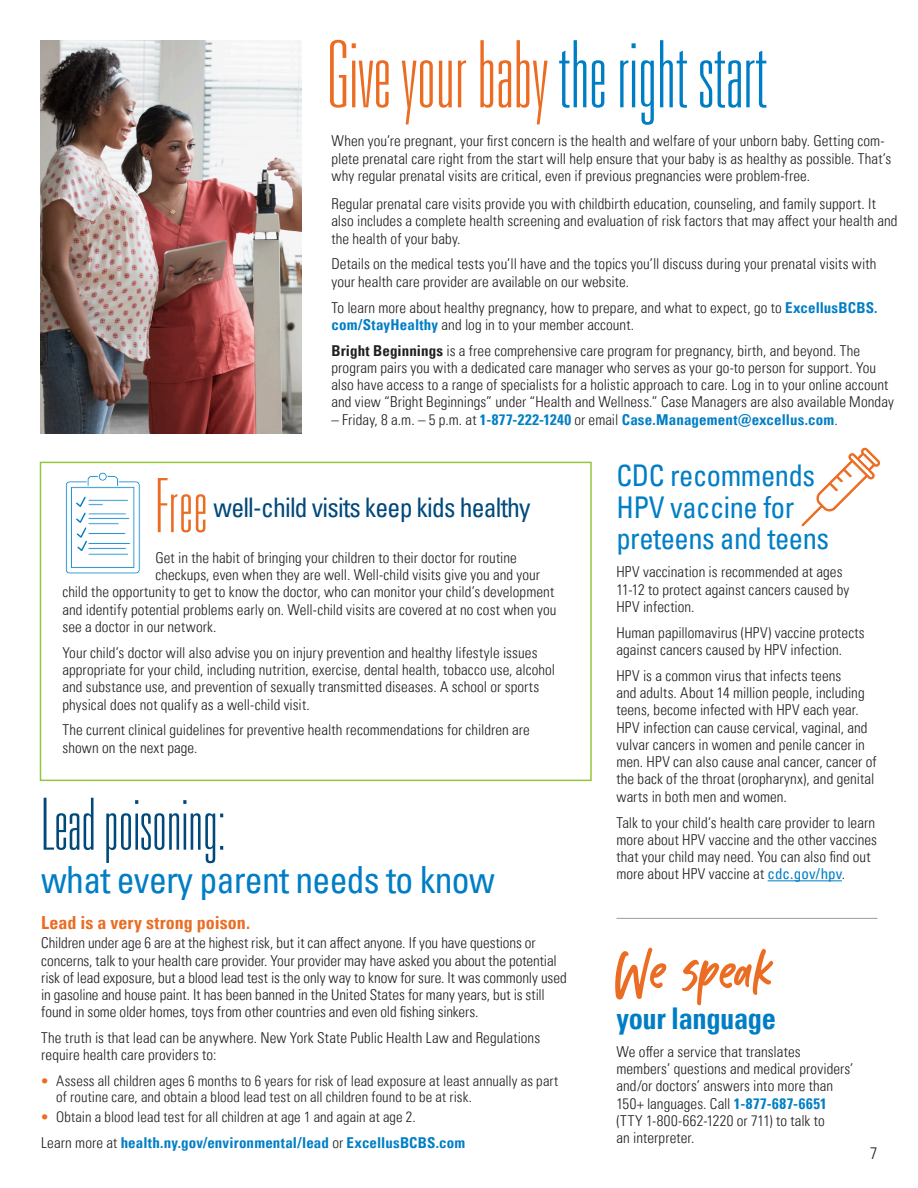
<style>
.page{position:relative;width:918px;height:1188px;background:#fff}
.page>*{position:absolute;margin:0;border:0;box-sizing:border-box;transform-origin:0 0}
.t1{font:93px "Univers LT Pro Thin Ult Cond";color:#007ec5}
.t2{font:84px "Kabut Hitam";color:#eb6c23;scale:.95 1}
.t3{font:75px "Univers LT Pro Thin Ult Cond";color:#eb6c23;scale:.95 1}
.t4{font:72px "Univers LT Pro Thin Ult Cond";color:#00497b}
.t5{font:condensed 37.5px "Univers LT Pro";letter-spacing:-.02em;color:#007ec5;scale:.95 1}
.t6{font:condensed 30px/31.5px "Univers LT Pro";letter-spacing:-.015em;color:#007ec5;scale:.95 1}
.t7{font:700 condensed 30px "Univers LT Pro";letter-spacing:-.015em;color:#007ec5;scale:.95 1}
.t8{font:condensed 27px "Univers LT Pro";letter-spacing:-.03em;color:#00497b;scale:.95 1}
.t9{font:700 condensed 18px "Univers LT Pro";color:#eb6c23}
.t10{font:300 condensed 16.5px "Univers LT Pro";color:#231f20}
.t11{font:300 condensed 15px/17.2px "Univers LT Pro";letter-spacing:.005em;color:#231f20}
.t12{font:700 condensed 15px "Univers LT Pro";letter-spacing:.01em;color:#007ec5}
.t13{font:300 condensed 14.7px/16.5px "Univers LT Pro";letter-spacing:.005em;color:#231f20}
.s1{color:#eb6c23}
.s2{font-weight:700;color:#007ec5}
.s3{font-weight:700}
.s4{font-weight:300;color:#231f20}
.s5{font-weight:400;color:#007ec5}
</style>
<div class="page">
<img style="left:40px;top:40px;width:262px;height:394px">
<hr style="left:768px;top:880px;width:74px;height:1px;background:#007ec5">
<svg style="left:801px;top:447px;width:80px;height:80px"></svg>
<svg style="left:65px;top:472px;width:75px;height:102px"></svg>
<div style="left:40px;top:462px;width:552px;height:319px;border:2px solid #94c83c"></div>
<hr style="left:616px;top:918px;width:262px;height:1px;background:#a39d99">
<h1 class="t1" style="left:327px;top:21px;width:442px"><span class="s1">Give your baby</span> the right start</h1>
<p class="t11" style="left:331px;top:132px;width:561px">When you’re pregnant, your first concern is the health and welfare of your unborn baby. Getting com&shy;plete prenatal care right from the start will help ensure that your baby is as healthy as possible. That’s why regular prenatal visits are critical, even if previous pregnancies were problem-free.</p>
<p class="t11" style="left:331px;top:194px;width:568px">Regular prenatal care visits provide you with childbirth education, counseling, and family support. It also includes a complete health screening and evaluation of risk factors that may affect your health and the health of your baby.</p>
<p class="t11" style="left:331px;top:255px;width:547px">Details on the medical tests you’ll have and the topics you’ll discuss during your prenatal visits with your health care provider are available on our website.</p>
<p class="t11" style="left:331px;top:298px;width:548px">To learn more about healthy pregnancy, how to prepare, and what to expect, go to <span class="s2">ExcellusBCBS. com/StayHealthy</span> and log in to your member account.</p>
<p class="t11" style="left:331px;top:341px;width:564px"><span class="s3">Bright Beginnings</span> is a free comprehensive care program for pregnancy, birth, and beyond. The program pairs you with a dedicated care manager who serves as your go-to person for support. You also have access to a range of specialists for a holistic approach to care. Log in to your online account and view “Bright Beginnings” under “Health and Wellness.” Case Managers are also available Monday</p>
<p class="t12" style="left:331px;top:410px;width:508px"><span class="s4">– Friday, 8 a.m. – 5 p.m. at</span> 1-877-222-1240 <span class="s4">or email</span> Case.Management@excellus.com<span class="s4">.</span></p>
<h3 class="t6" style="left:616px;top:459px;width:225px">CDC recommends<br>HPV vaccine for preteens and teens</h3>
<p class="t11" style="left:616px;top:563px;width:234px">HPV vaccination is recommended at ages<br>11-12 to protect against cancers caused by<br>HPV infection.</p>
<p class="t11" style="left:616px;top:623px;width:250px">Human papillomavirus (HPV) vaccine protects against cancers caused by HPV infection.</p>
<p class="t11" style="left:616px;top:666px;width:262px">HPV is a common virus that infects teens<br>and adults. About 14 million people, including teens, become infected with HPV each year.<br>HPV infection can cause cervical, vaginal, and vulvar cancers in women and penile cancer in men. HPV can also cause anal cancer, cancer of the back of the throat (oropharynx), and genital warts in both men and women.</p>
<p class="t11" style="left:616px;top:813px;width:262px">Talk to your child’s health care provider to learn more about HPV vaccine and the other vaccines that your child may need. You can also find out more about HPV vaccine at <span class="s5">cdc.gov/hpv</span>.</p>
<h3 class="t3" style="left:155px;top:463px;width:56px">Free</h3>
<h3 class="t8" style="left:214px;top:490px;width:335px">well-child visits keep kids healthy</h3>
<p class="t11" style="left:155px;top:548px;width:363px">Get in the habit of bringing your children to their doctor for routine</p>
<p class="t11" style="left:155px;top:565px;width:386px">checkups, even when they are well. Well-child visits give you and your</p>
<p class="t11" style="left:62px;top:583px;width:493px">child the opportunity to get to know the doctor, who can monitor your child’s development</p>
<p class="t11" style="left:62px;top:600px;width:495px">and identify potential problems early on. Well-child visits are covered at no cost when you</p>
<p class="t11" style="left:62px;top:617px;width:156px">see a doctor in our network.</p>
<p class="t11" style="left:62px;top:643px;width:494px">Your child’s doctor will also advise you on injury prevention and healthy lifestyle issues appropriate for your child, including nutrition, exercise, dental health, tobacco use, alcohol and substance use, and prevention of sexually transmitted diseases. A school or sports physical does not qualify as a well-child visit.</p>
<p class="t11" style="left:62px;top:721px;width:469px">The current clinical guidelines for preventive health recommendations for children are shown on the next page.</p>
<h3 class="t4" style="left:41px;top:783px;width:186px">Lead poisoning:</h3>
<h3 class="t5" style="left:41px;top:856px;width:479px">what every parent needs to know</h3>
<p class="t9" style="left:41px;top:911px;width:210px">Lead is a very strong poison.</p>
<p class="t11" style="left:41px;top:934px;width:527px">Children under age 6 are at the highest risk, but it can affect anyone. If you have questions or concerns, talk to your health care provider. Your provider may have asked you about the potential risk of lead exposure, but a blood lead test is the only way to know for sure. It was commonly used in gasoline and house paint. It has been banned in the United States for many years, but is still found in some older homes, toys from other countries and even old fishing sinkers.</p>
<p class="t11" style="left:41px;top:1028px;width:500px">The truth is that lead can be anywhere. New York State Public Health Law and Regulations require health care providers to:</p>
<p class="t13" style="left:56px;top:1071px;width:504px;text-indent:-15px"><span class="s1">•</span> Assess all children ages 6 months to 6 years for risk of lead exposure at least annually as part of routine care, and obtain a blood lead test on all children found to be at risk.</p>
<p class="t13" style="left:41px;top:1108px;width:376px"><span class="s1">•</span> Obtain a blood lead test for all children at age 1 and again at age 2.</p>
<p class="t12" style="left:41px;top:1133px;width:426px"><span class="s4">Learn more at</span> health.ny.gov/environmental/lead <span class="s4">or</span> ExcellusBCBS.com</p>
<h2 class="t2" style="left:616px;top:929px;width:168px">We speak</h2>
<h3 class="t7" style="left:616px;top:1000px;width:169px">your language</h3>
<p class="t11" style="left:616px;top:1042px;width:239px">We offer a service that translates members’ questions and medical providers’ and/or doctors’ answers into more than 150+ languages. Call <span class="s2">1-877-687-6651 </span>(TTY 1-800-662-1220 or 711) to talk to<br>an interpreter.</p>
<p class="t10" style="left:870px;top:1142px;width:9px">7</p>
</div>
